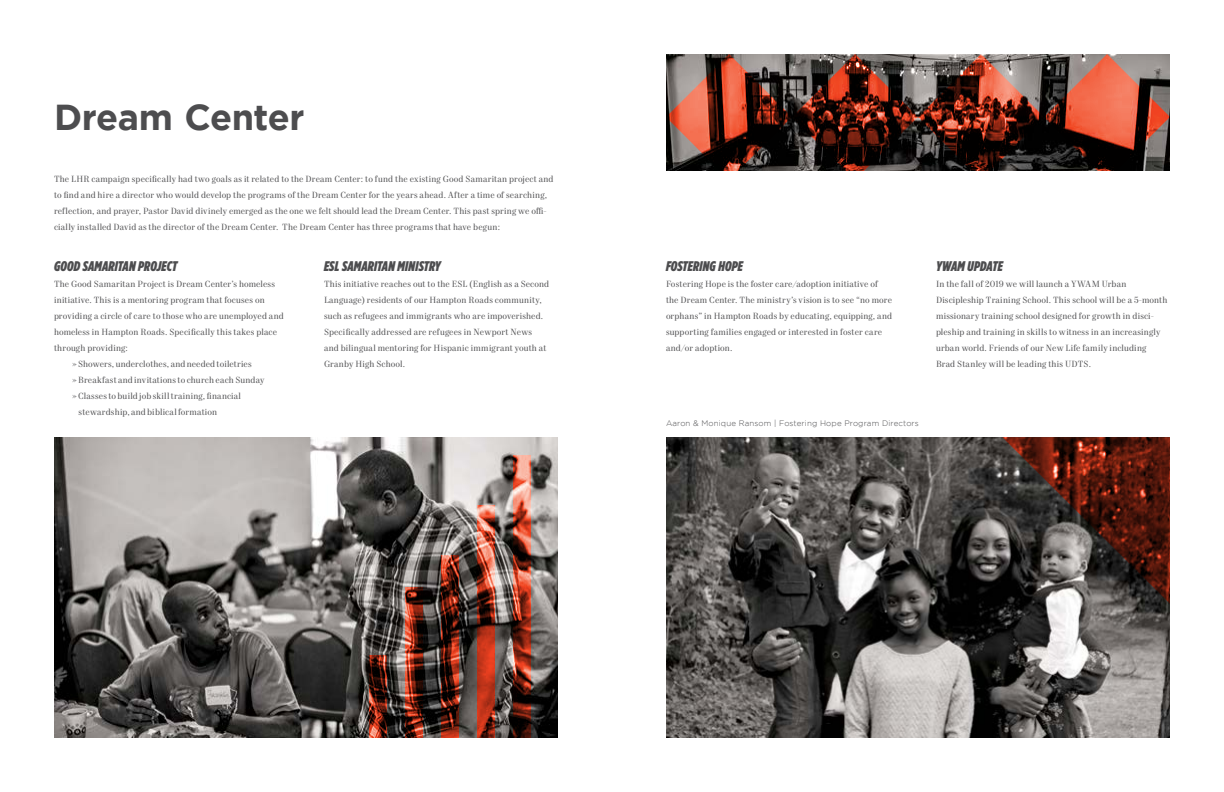
<style>
.page{position:relative;width:1224px;height:792px;background:#fff}
.page>*{position:absolute;margin:0;border:0;box-sizing:border-box;transform-origin:0 0}
.t1{font:700 36px "Gotham";letter-spacing:-.015em;color:#4d4d4f}
.t2{font:italic 900 14px "Gotham Condensed";letter-spacing:.01em;color:#4d4d4f}
.t3{font:9px/16px "Mort Modern 08";letter-spacing:.015em;color:#4d4d4f}
.t4{font:300 8px "Gotham";letter-spacing:.015em;color:#4d4d4f}
.s1{font-size:8px}
</style>
<div class="page">
<img style="left:666px;top:437px;width:504px;height:301px">
<svg style="left:666px;top:54px;width:504px;height:116px;background:#643c33"></svg>
<svg style="left:1002px;top:437px;width:168px;height:167px;background:#50312b"></svg>
<img style="left:54px;top:437px;width:504px;height:301px">
<svg style="left:513px;top:455px;width:18px;height:283px;background:#994432"></svg>
<svg style="left:477px;top:505px;width:18px;height:233px;background:#b1442e"></svg>
<svg style="left:441px;top:555px;width:18px;height:183px;background:#662012"></svg>
<svg style="left:405px;top:588px;width:18px;height:150px;background:#7b2b1b"></svg>
<svg style="left:369px;top:656px;width:18px;height:82px"></svg>
<h1 class="t1" style="left:54px;top:104px;width:252px">Dream Center</h1>
<p class="t3" style="left:54px;top:172px;width:501px">The LHR campaign specifically had two goals as it related to the Dream Center: to fund the existing Good Samaritan project and to find and hire a director who would develop the programs of the Dream Center for the years ahead. After a time of searching, reflection, and prayer, Pastor David divinely emerged as the one we felt should lead the Dream Center. This past spring we offi&shy;cially installed David as the director of the Dream Center. The Dream Center has three programs that have begun:</p>
<h2 class="t2" style="left:54px;top:258px;width:125px">GOOD SAMARITAN PROJECT</h2>
<p class="t3" style="left:54px;top:277px;width:223px">The Good Samaritan Project is Dream Center’s homeless</p>
<p class="t3" style="left:54px;top:293px;width:212px">initiative. This is a mentoring program that focuses on</p>
<p class="t3" style="left:54px;top:309px;width:231px">providing a circle of care to those who are unemployed and</p>
<p class="t3" style="left:54px;top:325px;width:225px">homeless in Hampton Roads. Specifically this takes place</p>
<p class="t3" style="left:54px;top:341px;width:75px">through providing:</p>
<p class="t3" style="left:72px;top:357px;width:181px"><span class="s1">»</span> Showers, underclothes, and needed toiletries</p>
<p class="t3" style="left:72px;top:373px;width:194px"><span class="s1">»</span> Breakfast and invitations to church each Sunday</p>
<p class="t3" style="left:72px;top:389px;width:171px"><span class="s1">»</span> Classes to build job skill training, financial</p>
<p class="t3" style="left:79px;top:405px;width:140px">stewardship, and biblical formation</p>
<h2 class="t2" style="left:324px;top:258px;width:118px">ESL SAMARITAN MINISTRY</h2>
<p class="t3" style="left:324px;top:277px;width:227px">This initiative reaches out to the ESL (English as a Second Language) residents of our Hampton Roads community, such as refugees and immigrants who are impoverished.<br>Specifically addressed are refugees in Newport News<br>and bilingual mentoring for Hispanic immigrant youth at Granby High School.</p>
<h2 class="t2" style="left:666px;top:258px;width:78px">FOSTERING HOPE</h2>
<p class="t3" style="left:666px;top:277px;width:228px">Fostering Hope is the foster care/adoption initiative of the Dream Center. The ministry’s vision is to see “no more orphans” in Hampton Roads by educating, equipping, and supporting families engaged or interested in foster care and/or adoption.</p>
<h2 class="t2" style="left:936px;top:258px;width:68px">YWAM UPDATE</h2>
<p class="t3" style="left:936px;top:277px;width:233px">In the fall of 2019 we will launch a YWAM Urban Discipleship Training School. This school will be a 5-month missionary training school designed for growth in disci&shy;pleship and training in skills to witness in an increasingly urban world. Friends of our New Life family including Brad Stanley will be leading this UDTS.</p>
<p class="t4" style="left:666px;top:418px;width:254px">Aaron &amp; Monique Ransom | Fostering Hope Program Directors</p>
</div>
